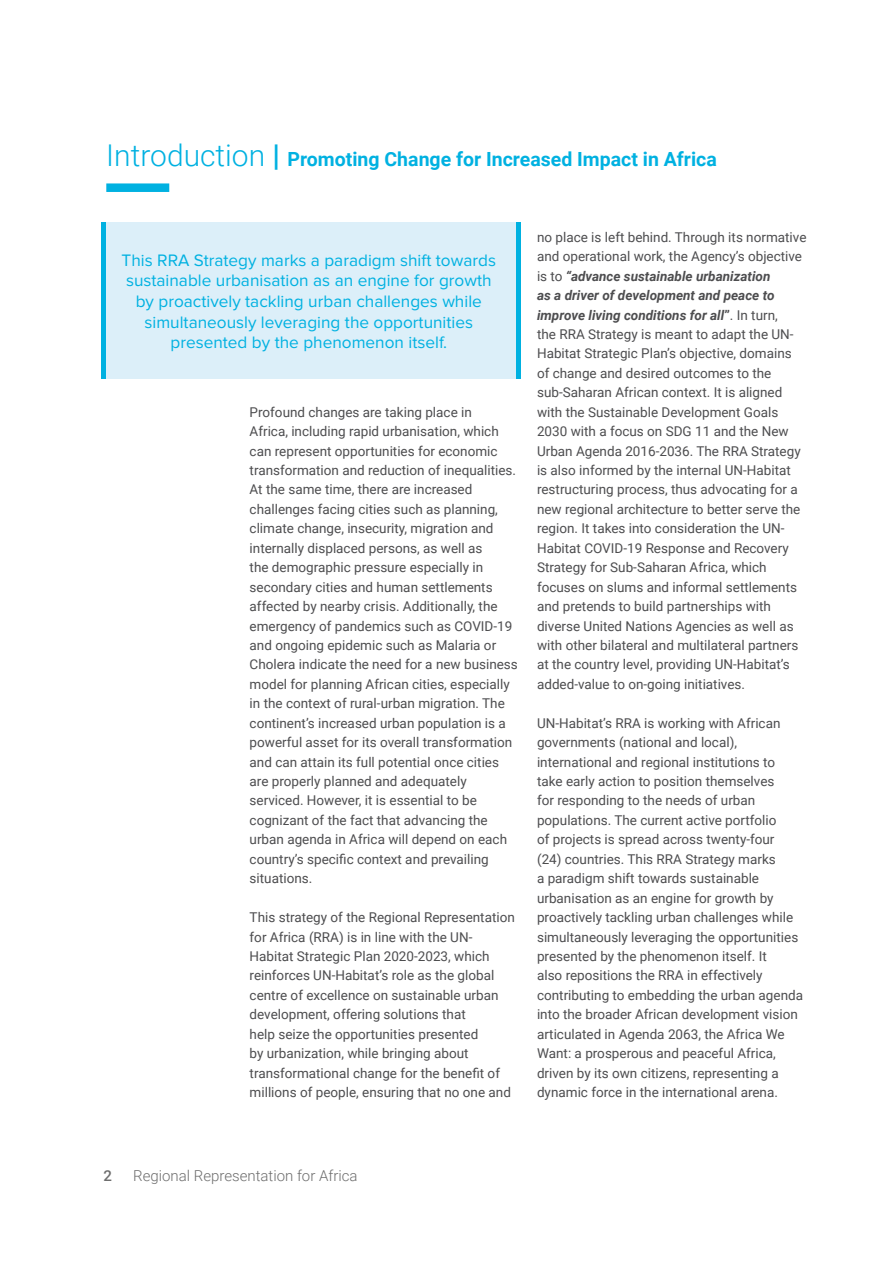
<style>
.page{position:relative;width:893px;height:1263px;background:#fff}
.page>*{position:absolute;margin:0;border:0;box-sizing:border-box;transform-origin:0 0}
.HEAD{font:700 19.5px "Roboto";color:#00b1e1}
.Sub_Head{font:17.25px/20.7px "Proxima Nova";color:#00b1e1;text-align:center}
.t1{font:300 15px "Roboto";color:#6e6e6e}
.t2{font:500 15px "Roboto";color:#6e6e6e}
.Body_Text{font:13.5px/19.5px "Roboto";color:#4d4d4f}
.s1{font-weight:300;font-size:30px}
.s2{font-size:30px}
.s3{font-weight:700;font-style:italic}
.s4{font-weight:700}
</style>
<div class="page">
<div style="left:101px;top:222px;width:415px;height:156px;background:#dceff9"></div>
<div style="left:101px;top:222px;width:5px;height:156px;background:#00b1e1"></div>
<div style="left:516px;top:222px;width:5px;height:156px;background:#00b1e1"></div>
<div style="left:106px;top:183px;width:63px;height:9px;background:#00b1e1"></div>
<p class="HEAD" style="left:106px;top:145px;width:612px"><span class="s1">Introduction</span> <span class="s2">|</span> Promoting Change for Increased Impact in Africa</p>
<p class="Sub_Head" style="left:122px;top:250px;width:376px">This RRA Strategy marks a paradigm shift towards sustainable urbanisation as an engine for growth by proactively tackling urban challenges while simultaneously leveraging the opportunities presented by the phenomenon itself.</p>
<p class="Body_Text" style="left:250px;top:402px;width:270px">Profound changes are taking place in<br>Africa, including rapid urbanisation, which can represent opportunities for economic transformation and reduction of inequalities.<br>At the same time, there are increased challenges facing cities such as planning, climate change, insecurity, migration and internally displaced persons, as well as<br>the demographic pressure especially in secondary cities and human settlements affected by nearby crisis. Additionally, the emergency of pandemics such as COVID-19 and ongoing epidemic such as Malaria or Cholera indicate the need for a new business model for planning African cities, especially in the context of rural-urban migration. The continent’s increased urban population is a powerful asset for its overall transformation and can attain its full potential once cities are properly planned and adequately serviced. However, it is essential to be cognizant of the fact that advancing the urban agenda in Africa will depend on each country’s specific context and prevailing situations.</p>
<p class="Body_Text" style="left:250px;top:907px;width:267px">This strategy of the Regional Representation for Africa (RRA) is in line with the UN-Habitat Strategic Plan 2020-2023, which reinforces UN-Habitat’s role as the global centre of excellence on sustainable urban development, offering solutions that<br>help seize the opportunities presented<br>by urbanization, while bringing about transformational change for the benefit of millions of people, ensuring that no one and</p>
<p class="Body_Text" style="left:537px;top:227px;width:271px">no place is left behind. Through its normative and operational work, the Agency’s objective is to <span class="s3">“advance sustainable urbanization<br>as a driver of development and peace to improve living conditions for all</span><span class="s4">”</span>. In turn,<br>the RRA Strategy is meant to adapt the UN-Habitat Strategic Plan’s objective, domains of change and desired outcomes to the sub-Saharan African context. It is aligned with the Sustainable Development Goals 2030 with a focus on SDG 11 and the New Urban Agenda 2016-2036. The RRA Strategy is also informed by the internal UN-Habitat restructuring process, thus advocating for a new regional architecture to better serve the region. It takes into consideration the UN-Habitat COVID-19 Response and Recovery Strategy for Sub-Saharan Africa, which focuses on slums and informal settlements and pretends to build partnerships with diverse United Nations Agencies as well as with other bilateral and multilateral partners at the country level, providing UN-Habitat’s added-value to on-going initiatives.</p>
<p class="Body_Text" style="left:537px;top:713px;width:268px">UN-Habitat’s RRA is working with African governments (national and local), international and regional institutions to take early action to position themselves<br>for responding to the needs of urban populations. The current active portfolio<br>of projects is spread across twenty-four<br>(24) countries. This RRA Strategy marks<br>a paradigm shift towards sustainable urbanisation as an engine for growth by proactively tackling urban challenges while simultaneously leveraging the opportunities presented by the phenomenon itself. It<br>also repositions the RRA in effectively contributing to embedding the urban agenda into the broader African development vision articulated in Agenda 2063, the Africa We Want: a prosperous and peaceful Africa, driven by its own citizens, representing a dynamic force in the international arena.</p>
<p class="t2" style="left:103px;top:1165px;width:10px">2</p>
<p class="t1" style="left:133px;top:1165px;width:226px">Regional Representation for Africa</p>
</div>
